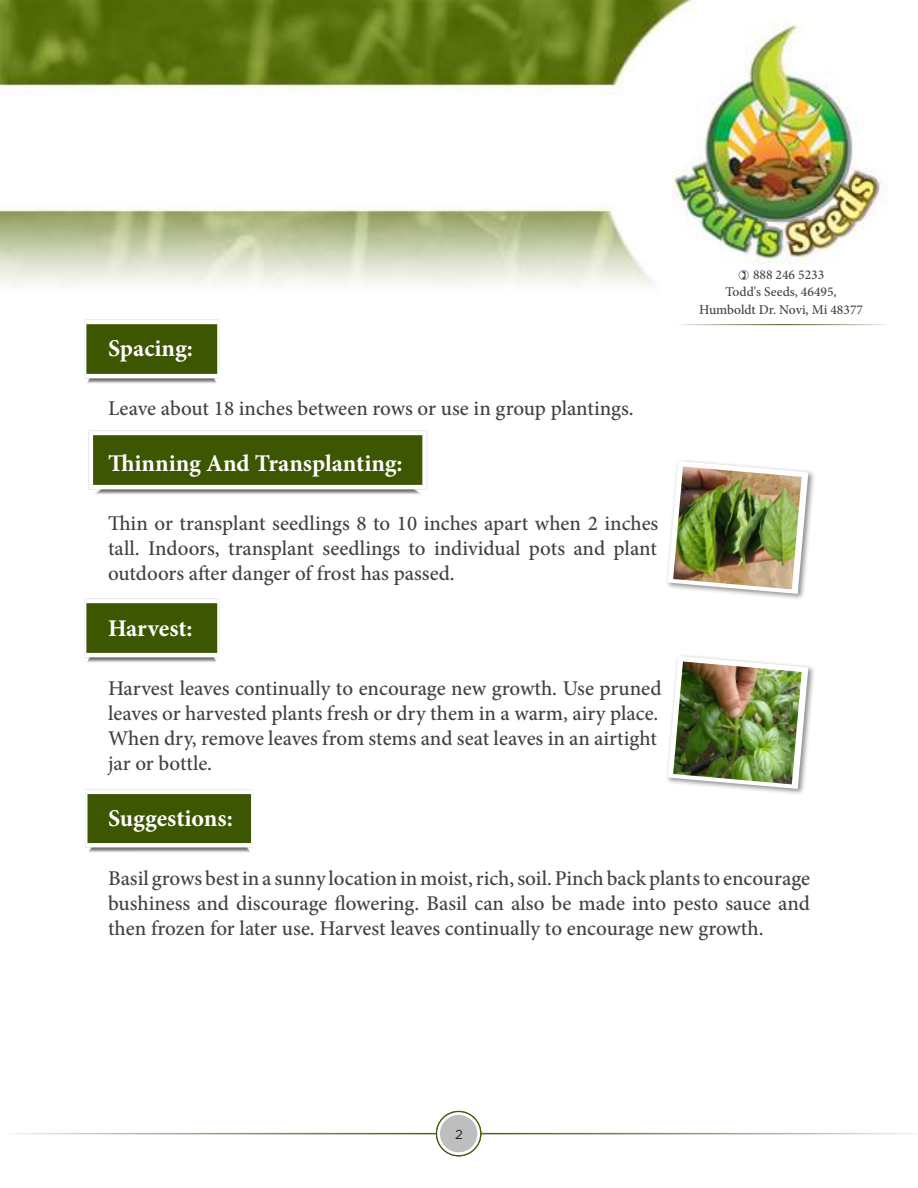
<style>
.page{position:relative;width:918px;height:1188px;background:#fff}
.page>*{position:absolute;margin:0;border:0;box-sizing:border-box;transform-origin:0 0}
.t1{font:700 24px "Minion Pro";color:#fff}
.t2{font:500 21px/25.2px "Minion Pro";color:#414042;text-align:justify}
.t3{font:500 13.5px "Minion Pro";color:#414042}
.t4{font:13.05px "Gotham";color:#222021}
</style>
<div class="page">
<img style="left:0;top:0;width:888px;height:287px">
<img style="left:85px;top:789px;width:169px;height:64px">
<img style="left:85px;top:598px;width:134px;height:65px">
<img style="left:88px;top:430px;width:340px;height:65px">
<img style="left:85px;top:319px;width:134px;height:65px">
<div style="left:665px;top:458px;width:151px;height:143px;background:#000;opacity:.45"></div>
<svg style="left:668px;top:461px;width:140px;height:133px"></svg>
<img style="left:673px;top:466px;width:129px;height:123px">
<div style="left:665px;top:653px;width:151px;height:143px;background:#000;opacity:.45"></div>
<svg style="left:668px;top:656px;width:140px;height:133px"></svg>
<img style="left:673px;top:662px;width:129px;height:122px">
<svg style="left:437px;top:1112px;width:44px;height:44px"></svg>
<div style="left:436px;top:1111px;width:45px;height:45px;border:1px solid #415a06;border-radius:50%"></div>
<div style="left:440px;top:1115px;width:37px;height:37px;background:#bcbec0;border-radius:50%"></div>
<svg style="left:739px;top:270px;width:10px;height:10px"></svg>
<p class="t1" style="left:108px;top:331px;width:86px">Spacing:</p>
<p class="t2" style="left:108px;top:396px;width:527px">Leave about 18 inches between rows or use in group plantings.</p>
<p class="t1" style="left:108px;top:446px;width:296px">Thinning And Transplanting:</p>
<p class="t2" style="left:108px;top:510px;width:552px">Thin or transplant seedlings 8 to 10 inches apart when 2 inches tall. Indoors, transplant seedlings to individual pots and plant outdoors after danger of frost has passed.</p>
<p class="t1" style="left:108px;top:611px;width:86px">Harvest:</p>
<p class="t3" style="left:753px;top:266px;width:73px">888 246 5233</p>
<p class="t3" style="left:725px;top:283px;width:113px">Todd's Seeds, 46495,</p>
<p class="t3" style="left:699px;top:301px;width:165px">Humboldt Dr. Novi, Mi 48377</p>
<p class="t2" style="left:108px;top:675px;width:555px;text-align:left">Harvest leaves continually to encourage new growth. Use pruned leaves or harvested plants fresh or dry them in a warm, airy place.<br>When dry, remove leaves from stems and seat leaves in an airtight jar or bottle.</p>
<p class="t1" style="left:108px;top:802px;width:126px">Suggestions:</p>
<p class="t2" style="left:108px;top:866px;width:704px">Basil grows best in a sunny location in moist, rich, soil. Pinch back plants to encourage bushiness and discourage flowering. Basil can also be made into pesto sauce and then frozen for later use. Harvest leaves continually to encourage new growth.</p>
<p class="t4" style="left:455px;top:1125px;width:9px">2</p>
</div>
